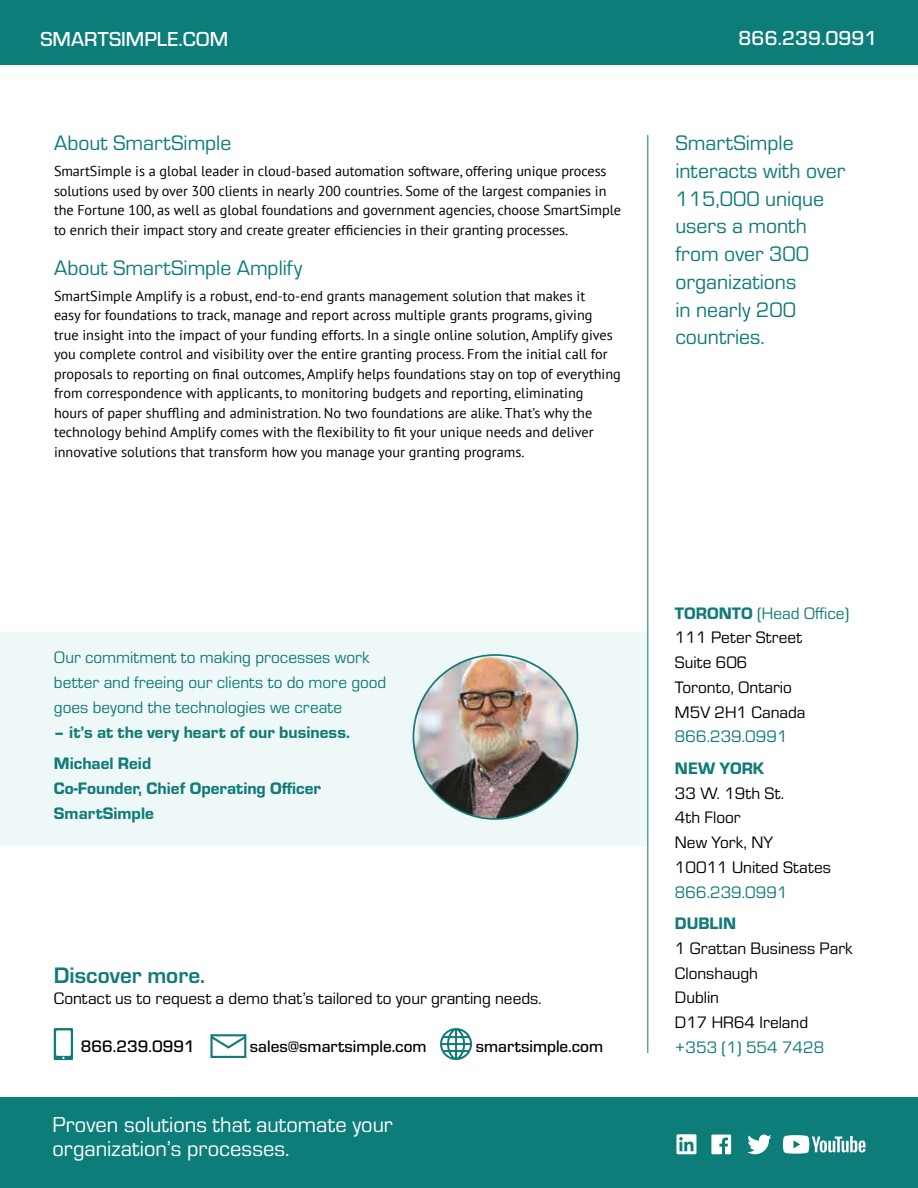
<style>
.page{position:relative;width:918px;height:1188px;background:#fff}
.page>*{position:absolute;margin:0;border:0;box-sizing:border-box;transform-origin:0 0}
.t1{font:700 23.25px "Eurostile";color:#107b78}
.t2{font:22.5px/24px "Eurostile";color:#fff}
.t3{font:21.75px/27.8px "Eurostile";color:#107b78}
.t4{font:21.75px "Eurostile";color:#0c7d79}
.t5{font:500 21px "Eurostile";color:#fff}
.t6{font:17.25px/24.8px "Eurostile";color:#000}
.t7{font:17.25px/24.8px "Eurostile";color:#107b78}
.t8{font:17.25px/31.5px "Eurostile Hea";color:#107b78}
.t9{font:500 17.25px "Eurostile";color:#000}
.t10{font:14.25px/19.5px "PT Sans";color:#000}
.s1{font-family:"Eurostile Hea";color:#107b78}
.s2{color:#107b78}
</style>
<div class="page">
<div style="left:0;top:0;width:918px;height:65px;background:#0c7d79"></div>
<div style="left:0;top:1097px;width:918px;height:91px;background:#0c7d79"></div>
<div style="left:0;top:632px;width:648px;height:214px;background:#eff8f8"></div>
<hr style="left:648px;top:135px;width:1px;height:918px;background:#0c7d79">
<svg style="left:210px;top:1034px;width:36px;height:24px"></svg>
<svg style="left:54px;top:1028px;width:19px;height:32px"></svg>
<svg style="left:440px;top:1028px;width:32px;height:32px"></svg>
<img style="left:413px;top:655px;width:164px;height:164px;border-radius:82px">
<svg style="left:711px;top:1135px;width:20px;height:19px"></svg>
<svg style="left:747px;top:1135px;width:24px;height:19px"></svg>
<svg style="left:783px;top:1135px;width:83px;height:19px"></svg>
<svg style="left:676px;top:1134px;width:20px;height:20px"></svg>
<h3 class="t5" style="left:40px;top:25px;width:189px">SMARTSIMPLE.COM</h3>
<h3 class="t5" style="left:739px;top:24px;width:141px">866.239.0991</h3>
<h3 class="t4" style="left:54px;top:129px;width:179px">About SmartSimple</h3>
<p class="t10" style="left:54px;top:161px;width:569px">SmartSimple is a global leader in cloud-based automation software, offering unique process solutions used by over 300 clients in nearly 200 countries. Some of the largest companies in the Fortune 100, as well as global foundations and government agencies, choose SmartSimple to enrich their impact story and create greater efficiencies in their granting processes.</p>
<h3 class="t4" style="left:54px;top:253px;width:250px">About SmartSimple Amplify</h3>
<p class="t10" style="left:54px;top:286px;width:568px">SmartSimple Amplify is a robust, end-to-end grants management solution that makes it<br>easy for foundations to track, manage and report across multiple grants programs, giving<br>true insight into the impact of your funding efforts. In a single online solution, Amplify gives you complete control and visibility over the entire granting process. From the initial call for proposals to reporting on final outcomes, Amplify helps foundations stay on top of everything from correspondence with applicants, to monitoring budgets and reporting, eliminating hours of paper shuffling and administration. No two foundations are alike. That’s why the technology behind Amplify comes with the flexibility to fit your unique needs and deliver innovative solutions that transform how you manage your granting programs.</p>
<h3 class="t3" style="left:675px;top:128px;width:172px">SmartSimple interacts with over<br>115,000 unique users a month from over 300 organizations<br>in nearly 200 countries.</h3>
<p class="t7" style="left:54px;top:645px;width:334px">Our commitment to making processes work better and freeing our clients to do more good goes beyond the technologies we create</p>
<p class="t8" style="left:54px;top:715px;width:297px">– it’s at the very heart of our business.<br>Michael Reid</p>
<p class="t8" style="left:54px;top:775px;width:269px;line-height:24.8px">Co-Founder, Chief Operating Officer<br>SmartSimple</p>
<h1 class="t1" style="left:54px;top:959px;width:153px">Discover more.</h1>
<p class="t6" style="left:54px;top:985px;width:489px">Contact us to request a demo that’s tailored to your granting needs.</p>
<p class="t9" style="left:81px;top:1035px;width:116px">866.239.0991</p>
<p class="t9" style="left:250px;top:1035px;width:178px">sales@smartsimple.com</p>
<p class="t9" style="left:476px;top:1035px;width:129px">smartsimple.com</p>
<h2 class="t2" style="left:52px;top:1112px;width:342px">Proven solutions that automate your organization’s processes.</h2>
<p class="t6" style="left:675px;top:600px;width:176px"><span class="s1">TORONTO</span> <span class="s2">(Head Office)<br></span>111 Peter Street<br>Suite 606<br>Toronto, Ontario<br>M5V 2H1 Canada</p>
<p class="t7" style="left:675px;top:724px;width:114px">866.239.0991</p>
<p class="t8" style="left:675px;top:751px;width:91px">NEW YORK</p>
<p class="t6" style="left:675px;top:780px;width:157px">33 W. 19th St.<br>4th Floor<br>New York, NY<br>10011 United States</p>
<p class="t7" style="left:675px;top:879px;width:114px">866.239.0991</p>
<p class="t8" style="left:675px;top:907px;width:63px">DUBLIN</p>
<p class="t6" style="left:675px;top:935px;width:179px">1 Grattan Business Park<br>Clonshaugh<br>Dublin<br>D17 HR64 Ireland</p>
<p class="t7" style="left:675px;top:1034px;width:151px">+353 (1) 554 7428</p>
</div>
